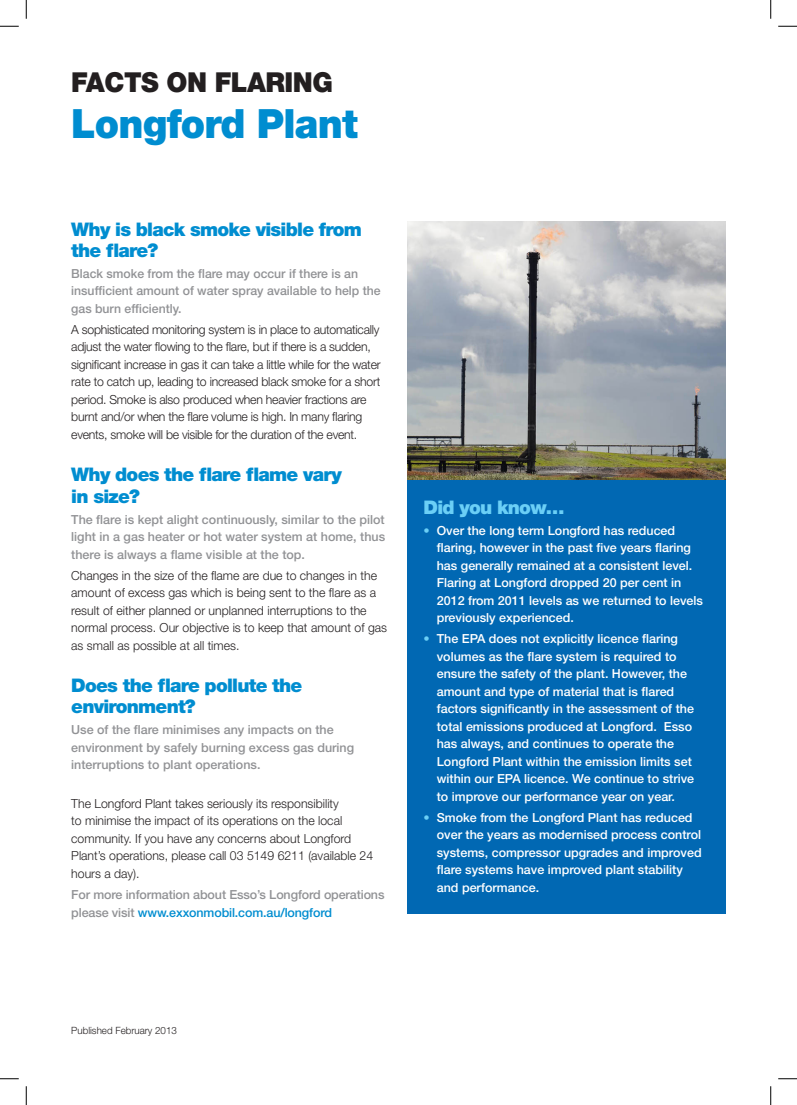
<style>
.page{position:relative;width:797px;height:1105px;background:#fff}
.page>*{position:absolute;margin:0;border:0;box-sizing:border-box;transform-origin:0 0}
.t1{font:900 40.38px "Helvetica Neue";letter-spacing:-.02em;color:#008dd0;scale:.96 1}
.t2{font:900 27.5px "Helvetica Neue";letter-spacing:-.02em;color:#231f20;scale:.96 1}
.t3{font:900 18.75px/21.2px "Helvetica Neue";letter-spacing:-.04em;color:#008dd0}
.t4{font:900 18.75px "Helvetica Neue";letter-spacing:-.04em;color:#6bcff6}
.t5{font:500 12.5px/17.5px "Helvetica Neue";color:#fff}
.t6{font:500 12.5px/17.5px "Helvetica Neue";color:#919295}
.t7{font:300 12.5px/17.5px "Helvetica Neue";color:#231f20}
.t8{font:300 12.5px/17.5px "Helvetica Neue";letter-spacing:-.02em;color:#231f20}
.t9{font:300 10px "Helvetica Neue";color:#231f20}
.s1{color:#008dd0}
.s2{color:#6bcff6}
</style>
<div class="page">
<div style="left:407px;top:473px;width:318px;height:441px;background:#0168b3"></div>
<img style="left:407px;top:221px;width:318px;height:259px">
<svg style="left:0;top:25px;width:19px;height:2px"></svg>
<svg style="left:778px;top:25px;width:19px;height:2px"></svg>
<svg style="left:0;top:1078px;width:19px;height:1px"></svg>
<svg style="left:778px;top:1078px;width:19px;height:1px"></svg>
<svg style="left:25px;top:0;width:2px;height:19px"></svg>
<svg style="left:25px;top:1086px;width:2px;height:19px"></svg>
<svg style="left:770px;top:0;width:1px;height:19px"></svg>
<svg style="left:770px;top:1086px;width:1px;height:19px"></svg>
<p class="t2" style="left:71px;top:66px;width:274px">FACTS ON FLARING</p>
<p class="t1" style="left:71px;top:99px;width:300px">Longford Plant</p>
<p class="t3" style="left:71px;top:218px;width:292px">Why is black smoke visible from the flare?</p>
<p class="t6" style="left:71px;top:265px;width:311px">Black smoke from the flare may occur if there is an insufficient amount of water spray available to help the gas burn efficiently.</p>
<p class="t8" style="left:71px;top:320px;width:311px">A sophisticated monitoring system is in place to automatically adjust the water flowing to the flare, but if there is a sudden, significant increase in gas it can take a little while for the water rate to catch up, leading to increased black smoke for a short period. Smoke is also produced when heavier fractions are burnt and/or when the flare volume is high. In many flaring events, smoke will be visible for the duration of the event.</p>
<p class="t3" style="left:71px;top:464px;width:272px">Why does the flare flame vary in size?</p>
<p class="t6" style="left:71px;top:510px;width:315px;text-align:justify">The flare is kept alight continuously, similar to the pilot light in a gas heater or hot water system at home, thus there is always a flame visible at the top.</p>
<p class="t7" style="left:71px;top:566px;width:317px">Changes in the size of the flame are due to changes in the amount of excess gas which is being sent to the flare as a result of either planned or unplanned interruptions to the normal process. Our objective is to keep that amount of gas as small as possible at all times.</p>
<p class="t3" style="left:71px;top:675px;width:233px">Does the flare pollute the environment?</p>
<p class="t6" style="left:71px;top:721px;width:284px">Use of the flare minimises any impacts on the environment by safely burning excess gas during interruptions to plant operations.</p>
<p class="t7" style="left:71px;top:794px;width:303px">The Longford Plant takes seriously its responsibility<br>to minimise the impact of its operations on the local community. If you have any concerns about Longford Plant’s operations, please call 03 5149 6211 (available 24 hours a day).</p>
<p class="t6" style="left:71px;top:886px;width:315px">For more information about Esso’s Longford operations please visit <span class="s1">www.exxonmobil.com.au/longford</span></p>
<p class="t4" style="left:423px;top:496px;width:143px">Did you know…</p>
<p class="t5" style="left:437px;top:521px;width:268px;text-indent:-13px"><span class="s2">•</span> Over the long term Longford has reduced flaring, however in the past five years flaring has generally remained at a consistent level.<br>Flaring at Longford dropped 20 per cent in 2012 from 2011 levels as we returned to levels previously experienced.</p>
<p class="t5" style="left:437px;top:630px;width:259px;text-indent:-13px"><span class="s2">•</span> The EPA does not explicitly licence flaring volumes as the flare system is required to ensure the safety of the plant. However, the amount and type of material that is flared factors significantly in the assessment of the total emissions produced at Longford. Esso has always, and continues to operate the Longford Plant within the emission limits set within our EPA licence. We continue to strive to improve our performance year on year.</p>
<p class="t5" style="left:437px;top:808px;width:266px;text-indent:-13px"><span class="s2">•</span> Smoke from the Longford Plant has reduced over the years as modernised process control systems, compressor upgrades and improved flare systems have improved plant stability and performance.</p>
<p class="t9" style="left:71px;top:1024px;width:107px">Published February 2013</p>
</div>
